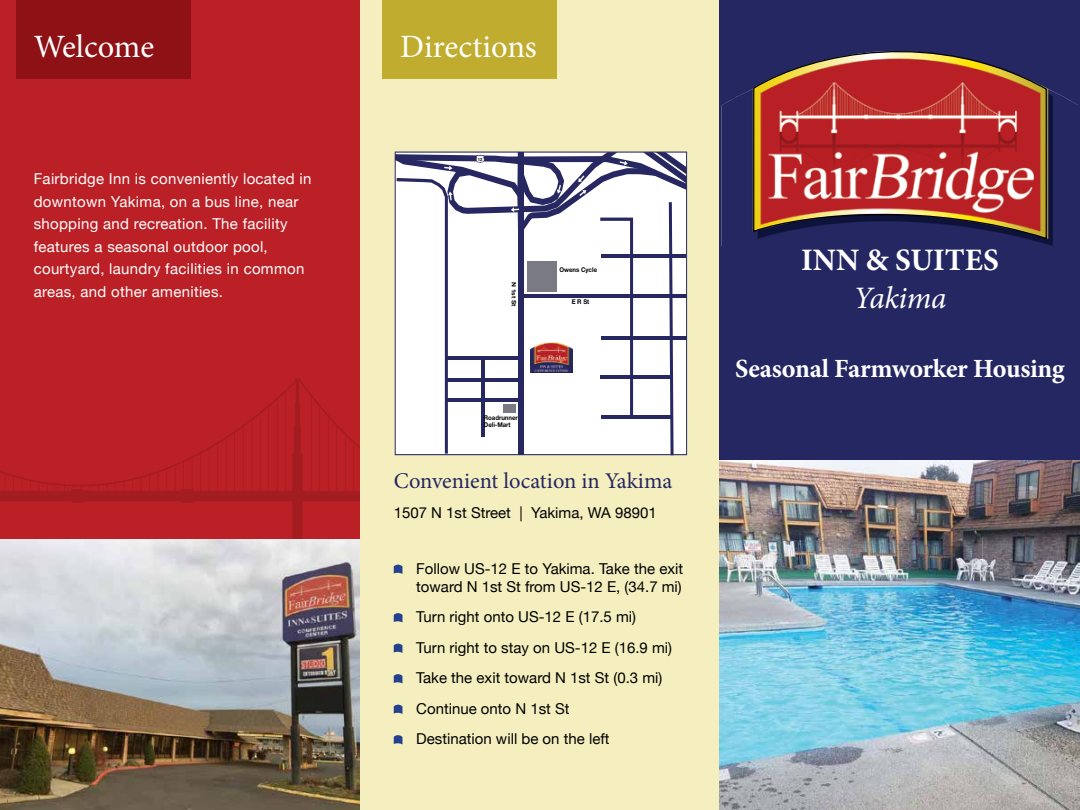
<style>
.page{position:relative;width:1080px;height:810px;background:#fff}
.page>*{position:absolute;margin:0;border:0;box-sizing:border-box;transform-origin:0 0}
.t1{font:32.5px "Minion Pro";color:#fff}
.t2{font:700 31.25px "Minion Pro";color:#fff}
.t3{font:italic 31.25px "Minion Pro";letter-spacing:-.015em;color:#fff}
.t4{font:700 26.25px "Minion Pro";letter-spacing:-.01em;color:#fff}
.t5{font:22.5px "Minion Pro";color:#252762}
.t6{font:15px/30.5px "Helvetica Neue";color:#000}
.t7{font:15px/22.5px "Helvetica Neue";letter-spacing:.02em;color:#fff}
.t8{font:700 6.5px/7.9px "Helvetica Neue";color:#000;scale:.92 1}
.t9{font:700 6px "Helvetica Neue";color:#000;scale:1.09 1}
.t10{font:700 4.38px "Helvetica Neue";color:#000;scale:.92 1}
</style>
<div class="page">
<div style="left:360px;top:0;width:359px;height:810px;background:#f5efc0"></div>
<div style="left:719px;top:0;width:361px;height:810px;background:#252762"></div>
<img style="left:721px;top:88px;width:357px;height:159px">
<div style="left:0;top:0;width:360px;height:563px;background:#ba2025"></div>
<div style="left:16px;top:0;width:175px;height:79px;background:#8e1215"></div>
<svg style="left:0;top:378px;width:360px;height:161px"></svg>
<img style="left:0;top:539px;width:360px;height:271px">
<div style="left:382px;top:0;width:175px;height:79px;background:#c0ad30"></div>
<img style="left:719px;top:460px;width:361px;height:350px">
<svg style="left:752px;top:51px;width:296px;height:189px;background:#a54443"></svg>
<svg style="left:394px;top:564px;width:8px;height:10px"></svg>
<svg style="left:394px;top:613px;width:8px;height:9px"></svg>
<svg style="left:394px;top:643px;width:8px;height:10px"></svg>
<svg style="left:394px;top:674px;width:8px;height:9px"></svg>
<svg style="left:394px;top:704px;width:8px;height:10px"></svg>
<svg style="left:394px;top:735px;width:8px;height:9px"></svg>
<svg style="left:395px;top:152px;width:292px;height:303px;background:#dad9e2"></svg>
<h1 class="t1" style="left:34px;top:25px;width:122px">Welcome</h1>
<h1 class="t1" style="left:400px;top:25px;width:138px">Directions</h1>
<p class="t7" style="left:34px;top:169px;width:279px">Fairbridge Inn is conveniently located in downtown Yakima, on a bus line, near shopping and recreation. The facility features a seasonal outdoor pool, courtyard, laundry facilities in common areas, and other amenities.</p>
<p class="t10" style="left:478px;top:156px;width:6px">12</p>
<p class="t9" style="left:519px;top:282px;width:24px;rotate:90deg">N 1st St</p>
<p class="t8" style="left:560px;top:266px;width:42px">Owens Cycle</p>
<p class="t8" style="left:572px;top:298px;width:21px">E R St</p>
<p class="t8" style="left:484px;top:414px;width:38px">Roadrunner<br>Deli-Mart</p>
<h3 class="t5" style="left:394px;top:466px;width:280px">Convenient location in Yakima</h3>
<p class="t6" style="left:394px;top:498px;width:265px">1507 N 1st Street | Yakima, WA 98901</p>
<p class="t6" style="left:416px;top:561px;width:268px;line-height:18px">Follow US-12 E to Yakima. Take the exit toward N 1st St from US-12 E, (34.7 mi)</p>
<p class="t6" style="left:416px;top:603px;width:257px">Turn right onto US-12 E (17.5 mi)<br>Turn right to stay on US-12 E (16.9 mi)<br>Take the exit toward N 1st St (0.3 mi)<br>Continue onto N 1st St<br>Destination will be on the left</p>
<h2 class="t2" style="left:801px;top:238px;width:199px">INN &amp; SUITES</h2>
<h2 class="t3" style="left:854px;top:276px;width:94px">Yakima</h2>
<h3 class="t4" style="left:735px;top:350px;width:331px">Seasonal Farmworker Housing</h3>
</div>
